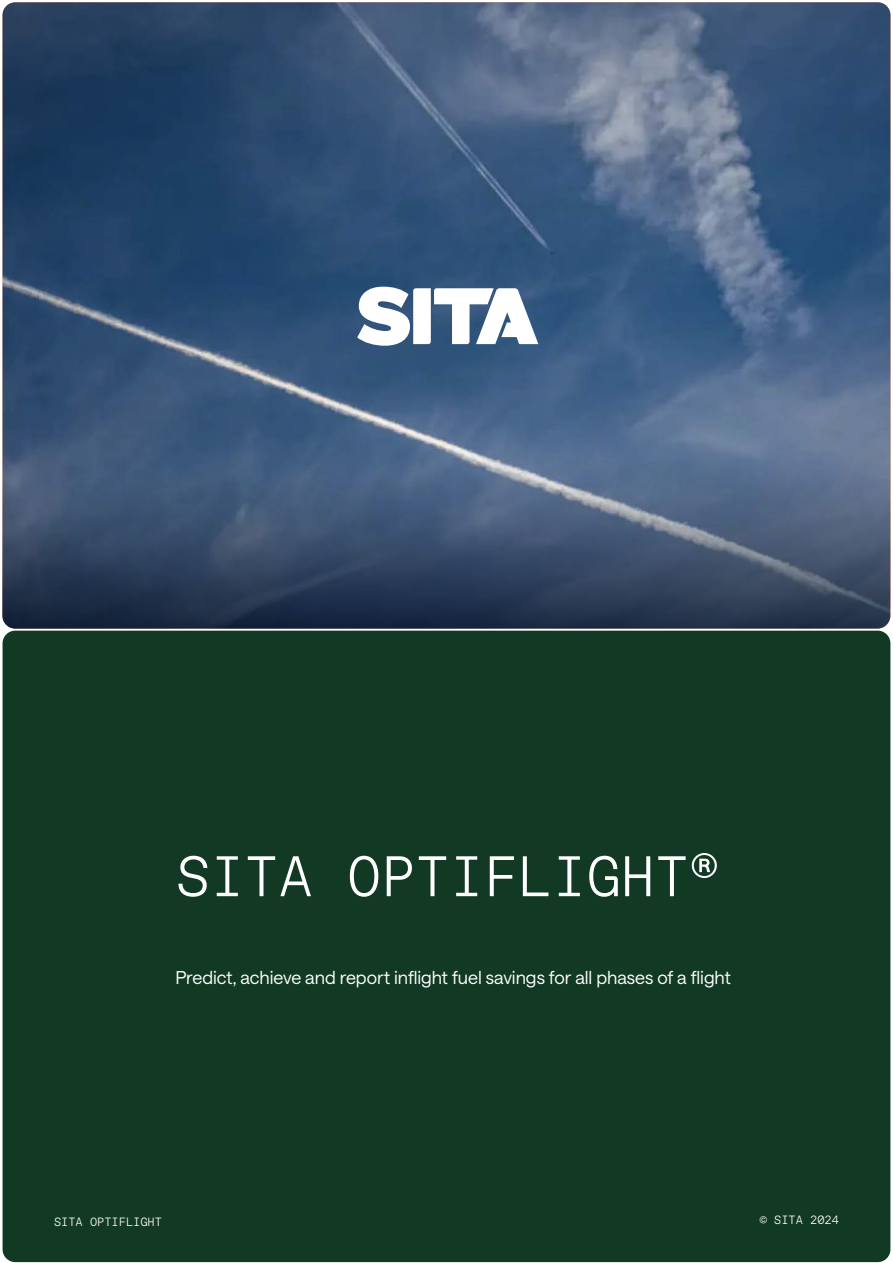
<style>
.page{position:relative;width:893px;height:1263px;background:#fff}
.page>*{position:absolute;margin:0;border:0;box-sizing:border-box;transform-origin:0 0}
.t1{font:300 57px "ABC Favorit Mono";color:#fff}
.t2{font:18px "Saans";letter-spacing:-.005em;color:#fff}
.t3{font:300 12px "ABC Favorit Mono";color:#fff}
.s1{font-family:"Saans";font-weight:400;font-size:51px}
</style>
<div class="page">
<img style="left:3px;top:2px;width:887px;height:626px">
<div style="left:3px;top:631px;width:887px;height:631px;background:#123923;border-radius:13px"></div>
<svg style="left:2px;top:346px;width:888px;height:282px"></svg>
<svg style="left:357px;top:287px;width:181px;height:59px"></svg>
<h1 class="t1" style="left:176px;top:844px;width:545px">SITA OPTIFLIGHT<span class="s1">®</span></h1>
<p class="t2" style="left:175px;top:964px;width:557px">Predict, achieve and report inflight fuel savings for all phases of a flight</p>
<p class="t3" style="left:54px;top:1214px;width:109px">SITA OPTIFLIGHT</p>
<p class="t3" style="left:760px;top:1212px;width:81px">© SITA 2024</p>
</div>
